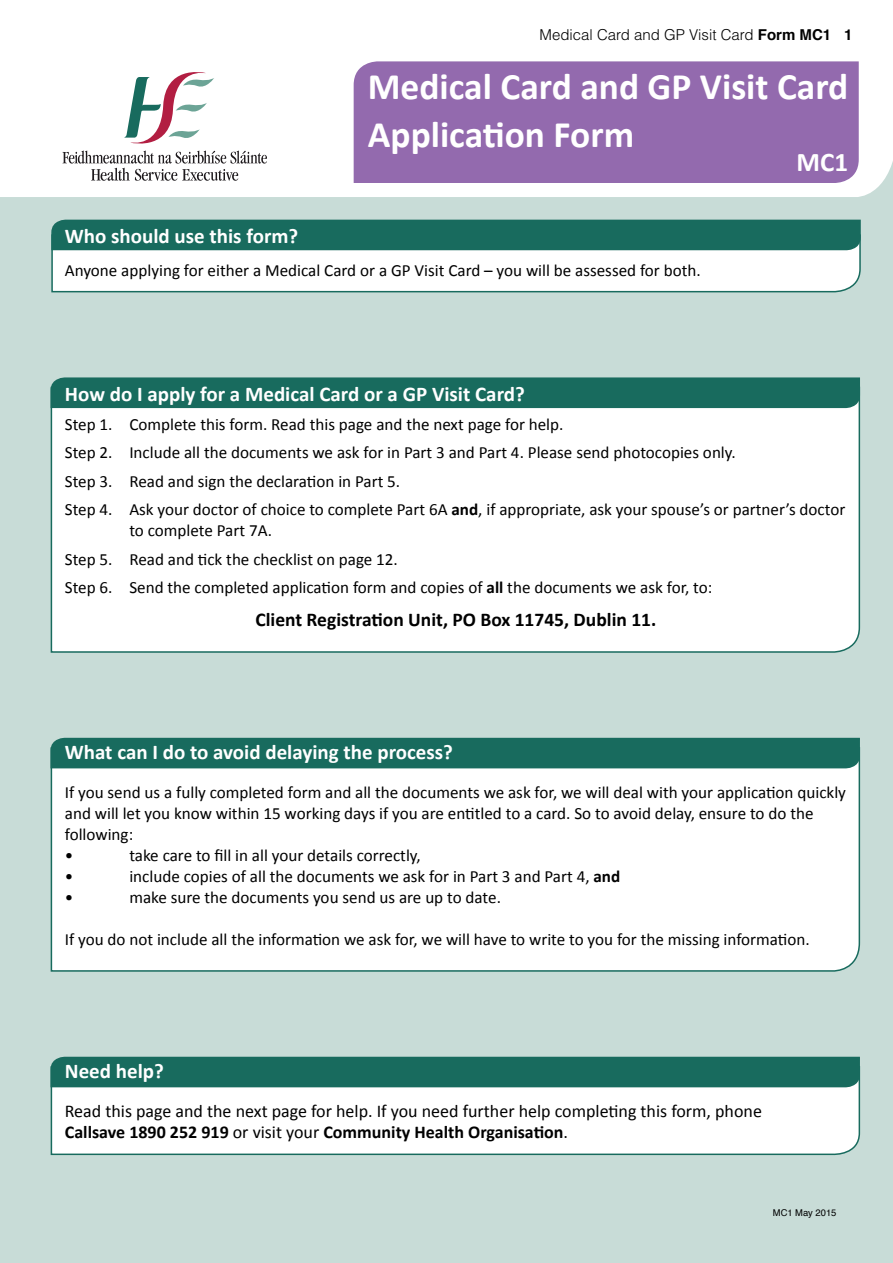
<style>
.page{position:relative;width:893px;height:1263px;background:#fff}
.page>*{position:absolute;margin:0;border:0;box-sizing:border-box;transform-origin:0 0}
.t1{font:700 37.5px/48px "Calibri";color:#fff}
.t2{font:700 27px "Calibri";color:#fff}
.t3{font:700 21px "Calibri";color:#fff}
.t4{font:700 19.5px "Calibri";color:#000}
.t5{font:18px/21px "Calibri";color:#000}
.t6{font:17.1px/28.5px "Calibri";color:#000}
.t7{font:300 15px "Helvetica";color:#000}
.t8{font:9.3px "Helvetica";color:#000}
.s1{font-weight:700}
</style>
<div class="page">
<div style="left:0;top:139px;width:893px;height:1124px;background:#c8dcd7"></div>
<svg style="left:51px;top:251px;width:810px;height:42px"></svg>
<svg style="left:51px;top:219px;width:810px;height:32px;background:#217164"></svg>
<div style="left:354px;top:61px;width:505px;height:122px;background:#936aae"></div>
<svg style="left:62px;top:72px;width:205px;height:109px"></svg>
<svg style="left:50px;top:409px;width:811px;height:244px"></svg>
<div style="left:50px;top:377px;width:811px;height:32px;background:#186b5e"></div>
<svg style="left:50px;top:769px;width:811px;height:203px"></svg>
<div style="left:50px;top:737px;width:811px;height:32px;background:#186b5e"></div>
<svg style="left:50px;top:1088px;width:811px;height:68px"></svg>
<div style="left:50px;top:1056px;width:811px;height:32px;background:#186b5e"></div>
<p class="t7" style="left:539px;top:25px;width:314px">Medical Card and GP Visit Card <span class="s1">Form MC1 1</span></p>
<h1 class="t1" style="left:368px;top:63px;width:482px">Medical Card and GP Visit Card<br>Application Form</h1>
<h2 class="t2" style="left:797px;top:144px;width:53px">MC1</h2>
<p class="t3" style="left:65px;top:222px;width:235px">Who should use this form?</p>
<p class="t6" style="left:65px;top:256px;width:637px">Anyone applying for either a Medical Card or a GP Visit Card – you will be assessed for both.</p>
<p class="t3" style="left:65px;top:381px;width:461px">How do I apply for a Medical Card or a GP Visit Card?</p>
<p class="t6" style="left:65px;top:410px;width:782px">Step 1. Complete this form. Read this page and the next page for help.<br>Step 2. Include all the documents we ask for in Part 3 and Part 4. Please send photocopies only.<br>Step 3. Read and sign the declaration in Part 5.<br>Step 4. Ask your doctor of choice to complete Part 6A <span class="s1">and</span>, if appropriate, ask your spouse’s or partner’s doctor</p>
<p class="t6" style="left:65px;top:516px;width:649px;text-indent:65px">to complete Part 7A.<br>Step 5. Read and tick the checklist on page 12.<br>Step 6. Send the completed application form and copies of <span class="s1">all</span> the documents we ask for, to:</p>
<p class="t4" style="left:255px;top:607px;width:402px">Client Registration Unit, PO Box 11745, Dublin 11.</p>
<p class="t3" style="left:65px;top:739px;width:390px">What can I do to avoid delaying the process?</p>
<p class="t6" style="left:65px;top:782px;width:783px;line-height:21px">If you send us a fully completed form and all the documents we ask for, we will deal with your application quickly and will let you know within 15 working days if you are entitled to a card. So to avoid delay, ensure to do the following:<br>•</p>
<p class="t6" style="left:129px;top:841px;width:293px">take care to fill in all your details correctly,</p>
<p class="t6" style="left:65px;top:862px;width:10px">•</p>
<p class="t6" style="left:129px;top:862px;width:492px">include copies of all the documents we ask for in Part 3 and Part 4, <span class="s1">and</span></p>
<p class="t6" style="left:65px;top:883px;width:10px">•</p>
<p class="t6" style="left:129px;top:883px;width:373px">make sure the documents you send us are up to date.</p>
<p class="t6" style="left:65px;top:925px;width:746px">If you do not include all the information we ask for, we will have to write to you for the missing information.</p>
<p class="t3" style="left:65px;top:1057px;width:100px">Need help?</p>
<p class="t5" style="left:65px;top:1100px;width:699px">Read this page and the next page for help. If you need further help completing this form, phone<br><span class="s1">Callsave 1890 252 919</span> or visit your <span class="s1">Community Health Organisation</span>.</p>
<p class="t8" style="left:773px;top:1205px;width:65px">MC1 May 2015</p>
</div>
